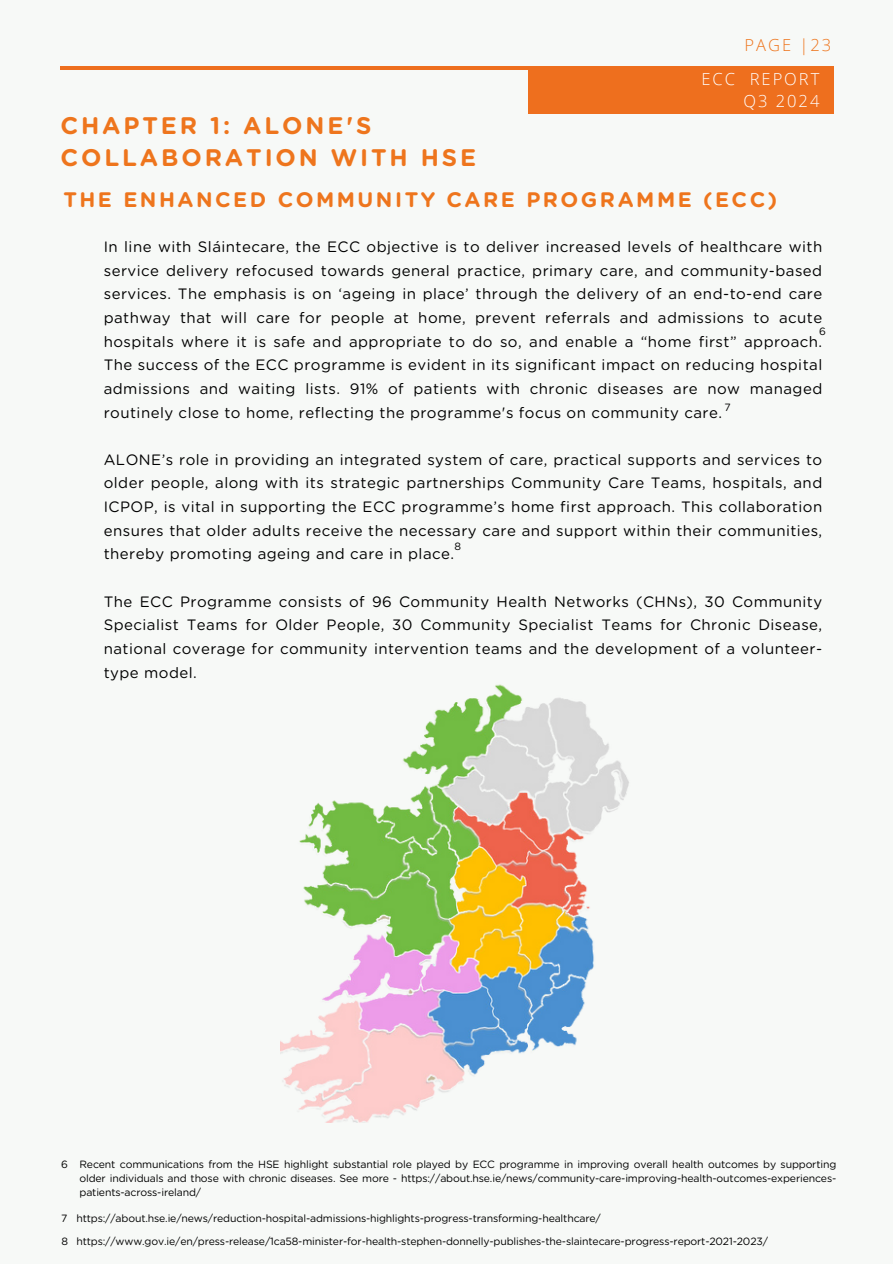
<style>
.page{position:relative;width:893px;height:1264px;background:#fff}
.page>*{position:absolute;margin:0;border:0;box-sizing:border-box;transform-origin:0 0}
.t1{font:700 24px/32.7px "Gotham Rounded";letter-spacing:.12em;color:#ee751d}
.t2{font:700 21px "Gotham Rounded";letter-spacing:.12em;color:#ee751d}
.t3{font:300 16.5px/22.5px "Open Sans";letter-spacing:.12em;color:#fff;text-align:right}
.t4{font:300 16.5px "Open Sans";letter-spacing:.12em;color:#ee751d}
.t5{font:15px/23.7px "Gotham Rounded";letter-spacing:.03em;color:#000;text-align:justify}
.t6{font:10.5px/14px "Gotham Rounded";letter-spacing:-.015em;color:#000;text-align:justify}
</style>
<div class="page">
<div style="left:0;top:0;width:892px;height:1263px;background:#f7f9f7"></div>
<hr style="left:61px;top:66px;width:770px;height:4px;background:#ee6f1e">
<div style="left:528px;top:66px;width:304px;height:47px;background:#ee6f1e"></div>
<img style="left:280px;top:684px;width:349px;height:438px">
<h2 class="t4" style="left:744px;top:34px;width:88px">PAGE |23</h2>
<h4 class="t3" style="left:701px;top:67px;width:119px">ECC REPORT<br>Q3 2024</h4>
<h3 class="t1" style="left:61px;top:110px;width:417px">CHAPTER 1: ALONE'S<br>COLLABORATION WITH HSE</h3>
<h1 class="t2" style="left:63px;top:190px;width:715px">THE ENHANCED COMMUNITY CARE PROGRAMME (ECC)</h1>
<h3 class="t5" style="left:104px;top:236px;width:720px">In line with Sláintecare, the ECC objective is to deliver increased levels of healthcare with service delivery refocused towards general practice, primary care, and community-based services. The emphasis is on ‘ageing in place’ through the delivery of an end-to-end care pathway that will care for people at home, prevent referrals and admissions to acute hospitals where it is safe and appropriate to do so, and enable a “home first” approach.<br>The success of the ECC programme is evident in its significant impact on reducing hospital admissions and waiting lists. 91% of patients with chronic diseases are now managed routinely close to home, reflecting the programme's focus on community care.</h3>
<p class="t5" style="left:104px;top:448px;width:720px">ALONE’s role in providing an integrated system of care, practical supports and services to older people, along with its strategic partnerships Community Care Teams, hospitals, and ICPOP, is vital in supporting the ECC programme’s home first approach. This collaboration ensures that older adults receive the necessary care and support within their communities, thereby promoting ageing and care in place.</p>
<p class="t5" style="left:104px;top:590px;width:720px">The ECC Programme consists of 96 Community Health Networks (CHNs), 30 Community Specialist Teams for Older People, 30 Community Specialist Teams for Chronic Disease, national coverage for community intervention teams and the development of a volunteer&shy;type model.</p>
<p class="t6" style="left:819px;top:325px;width:8px">6</p>
<p class="t6" style="left:724px;top:401px;width:8px">7</p>
<p class="t6" style="left:454px;top:540px;width:8px">8</p>
<h4 class="t6" style="left:61px;top:1157px;width:8px">6</h4>
<p class="t6" style="left:61px;top:1211px;width:8px">7</p>
<p class="t6" style="left:61px;top:1234px;width:8px">8</p>
<h4 class="t6" style="left:79px;top:1157px;width:758px">Recent communications from the HSE highlight substantial role played by ECC programme in improving overall health outcomes by supporting older individuals and those with chronic diseases. See more - https://about.hse.ie/news/community-care-improving-health-outcomes-experiences&shy;patients-across-ireland/</h4>
<p class="t6" style="left:76px;top:1211px;width:526px">https://about.hse.ie/news/reduction-hospital-admissions-highlights-progress-transforming-healthcare/</p>
<p class="t6" style="left:76px;top:1234px;width:693px">https://www.gov.ie/en/press-release/1ca58-minister-for-health-stephen-donnelly-publishes-the-slaintecare-progress-report-2021-2023/</p>
</div>
